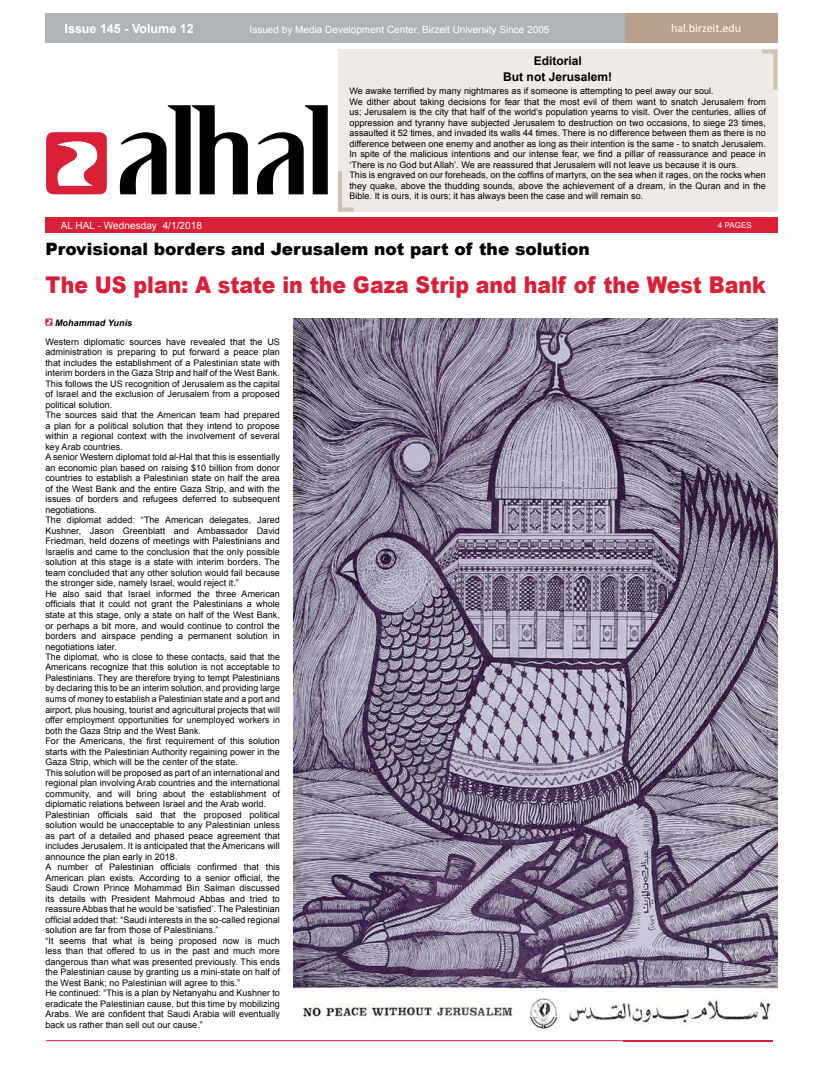
<style>
.page{position:relative;width:823px;height:1078px;background:#fff}
.page>*{position:absolute;margin:0;border:0;box-sizing:border-box;transform-origin:0 0}
.t1{font:900 23px "Arial";color:#da2037;scale:.89 1}
.t2{font:900 17px "Arial";color:#000}
.t3{font:700 12.5px "Arial";color:#fff}
.t4{font:700 12px/15.8px "Arial";color:#000;text-align:center}
.t5{font:12px "Calibri";color:#fff}
.t6{font:10px "Arial";color:#fff}
.t7{font:9px/10.5px "Arial";letter-spacing:.005em;color:#000}
.t8{font:italic 700 9px "Arial";letter-spacing:.005em;color:#000}
.t9{font:8px "Arial";letter-spacing:.005em;color:#fff}
</style>
<div class="page">
<div style="left:337px;top:49px;width:440px;height:162px;background:#f0eae6"></div>
<div style="left:45px;top:13px;width:580px;height:30px;background:#b1b4b6"></div>
<div style="left:625px;top:13px;width:152px;height:30px;background:#b8a18c"></div>
<div style="left:45px;top:218px;width:732px;height:15px;background:#da2037"></div>
<hr style="left:46px;top:1040px;width:726px;height:1px;background:#da2037">
<div style="left:46px;top:132px;width:61px;height:62px;background:#da2037;border-radius:7px"></div>
<svg style="left:57px;top:141px;width:41px;height:45px"></svg>
<svg style="left:257px;top:105px;width:70px;height:89px"></svg>
<svg style="left:120px;top:105px;width:128px;height:89px"></svg>
<svg style="left:762px;top:49px;width:15px;height:41px"></svg>
<svg style="left:337px;top:171px;width:16px;height:40px"></svg>
<img style="left:293px;top:318px;width:484px;height:712px">
<svg style="left:45px;top:318px;width:7px;height:7px"></svg>
<svg style="left:46px;top:319px;width:6px;height:6px"></svg>
<h3 class="t3" style="left:64px;top:20px;width:130px">Issue 145 - Volume 12</h3>
<p class="t6" style="left:249px;top:23px;width:301px">Issued by Media Development Center, Birzeit University Since 2005</p>
<h3 class="t5" style="left:670px;top:20px;width:71px">hal.birzeit.edu</h3>
<h3 class="t4" style="left:503px;top:53px;width:110px">Editorial<br>But not Jerusalem!</h3>
<p class="t7" style="left:349px;top:86px;width:418px">We awake terrified by many nightmares as if someone is attempting to peel away our soul.<br>We dither about taking decisions for fear that the most evil of them want to snatch Jerusalem from us; Jerusalem is the city that half of the world’s population yearns to visit. Over the centuries, allies of oppression and tyranny have subjected Jerusalem to destruction on two occasions, to siege 23 times, assaulted it 52 times, and invaded its walls 44 times. There is no difference between them as there is no difference between one enemy and another as long as their intention is the same - to snatch Jerusalem.<br>In spite of the malicious intentions and our intense fear, we find a pillar of reassurance and peace in ‘There is no God but Allah’. We are reassured that Jerusalem will not leave us because it is ours.<br>This is engraved on our foreheads, on the coffins of martyrs, on the sea when it rages, on the rocks when they quake, above the thudding sounds, above the achievement of a dream, in the Quran and in the Bible. It is ours, it is ours; it has always been the case and will remain so.</p>
<p class="t6" style="left:61px;top:219px;width:143px">AL HAL - Wednesday 4/1/2018</p>
<p class="t9" style="left:717px;top:220px;width:35px">4 PAGES</p>
<h2 class="t2" style="left:45px;top:237px;width:545px">Provisional borders and Jerusalem not part of the solution</h2>
<h1 class="t1" style="left:45px;top:268px;width:810px">The US plan: A state in the Gaza Strip and half of the West Bank</h1>
<p class="t8" style="left:55px;top:316px;width:79px">Mohammad Yunis</p>
<p class="t7" style="left:45px;top:336px;width:236px">Western diplomatic sources have revealed that the US administration is preparing to put forward a peace plan that includes the establishment of a Palestinian state with interim borders in the Gaza Strip and half of the West Bank.<br>This follows the US recognition of Jerusalem as the capital of Israel and the exclusion of Jerusalem from a proposed political solution.<br>The sources said that the American team had prepared a plan for a political solution that they intend to propose within a regional context with the involvement of several key Arab countries.<br>A senior Western diplomat told al-Hal that this is essentially an economic plan based on raising $10 billion from donor countries to establish a Palestinian state on half the area of the West Bank and the entire Gaza Strip, and with the issues of borders and refugees deferred to subsequent negotiations.<br>The diplomat added: “The American delegates, Jared Kushner, Jason Greenblatt and Ambassador David Friedman, held dozens of meetings with Palestinians and Israelis and came to the conclusion that the only possible solution at this stage is a state with interim borders. The team concluded that any other solution would fail because the stronger side, namely Israel, would reject it.”<br>He also said that Israel informed the three American officials that it could not grant the Palestinians a whole state at this stage, only a state on half of the West Bank, or perhaps a bit more, and would continue to control the borders and airspace pending a permanent solution in negotiations later.<br>The diplomat, who is close to these contacts, said that the Americans recognize that this solution is not acceptable to Palestinians. They are therefore trying to tempt Palestinians by declaring this to be an interim solution, and providing large sums of money to establish a Palestinian state and a port and airport, plus housing, tourist and agricultural projects that will offer employment opportunities for unemployed workers in both the Gaza Strip and the West Bank.<br>For the Americans, the first requirement of this solution starts with the Palestinian Authority regaining power in the Gaza Strip, which will be the center of the state.<br>This solution will be proposed as part of an international and regional plan involving Arab countries and the international community, and will bring about the establishment of diplomatic relations between Israel and the Arab world.<br>Palestinian officials said that the proposed political solution would be unacceptable to any Palestinian unless as part of a detailed and phased peace agreement that includes Jerusalem. It is anticipated that the Americans will announce the plan early in 2018.<br>A number of Palestinian officials confirmed that this American plan exists. According to a senior official, the Saudi Crown Prince Mohammad Bin Salman discussed its details with President Mahmoud Abbas and tried to reassure Abbas that he would be ‘satisfied’. The Palestinian official added that: “Saudi interests in the so-called regional solution are far from those of Palestinians.”<br>“It seems that what is being proposed now is much less than that offered to us in the past and much more dangerous than what was presented previously. This ends the Palestinian cause by granting us a mini-state on half of the West Bank; no Palestinian will agree to this.”<br>He continued: “This is a plan by Netanyahu and Kushner to eradicate the Palestinian cause, but this time by mobilizing Arabs. We are confident that Saudi Arabia will eventually back us rather than sell out our cause.”</p>
</div>
